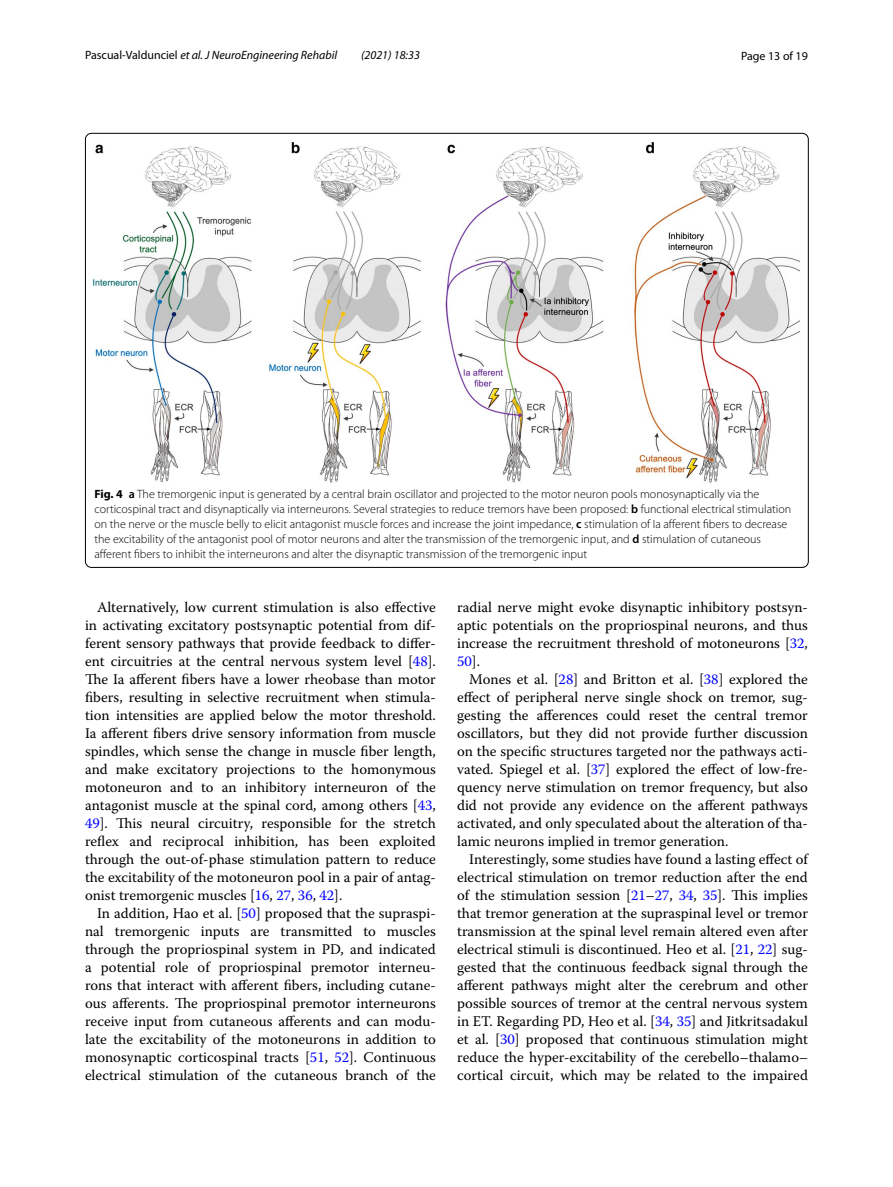
<style>
.page{position:relative;width:893px;height:1187px;background:#fff}
.page>*{position:absolute;margin:0;border:0;box-sizing:border-box;transform-origin:0 0}
.t1{font:14.7px/18px "Warnock Pro";color:#000;text-align:justify}
.t2{font:300 12px/15px "Myriad Pro";color:#000}
.t3{font:italic 12px "Myriad Pro";color:#000}
.t4{font:12px "Myriad Pro";color:#000}
.s1{font-style:normal}
.s2{font-weight:700}
.s3{font-weight:600}
.s4{color:#00f}
</style>
<div class="page">
<img style="left:94px;top:142px;width:706px;height:340px">
<p class="t3" style="left:85px;top:48px;width:254px"><span class="s1">Pascual‑Valdunciel</span> et al. J NeuroEngineering Rehabil</p>
<p class="t3" style="left:361px;top:48px;width:60px">(2021) 18:33</p>
<p class="t4" style="left:741px;top:48px;width:68px">Page 13 of 19</p>
<p class="t2" style="left:94px;top:486px;width:698px"><span class="s2">Fig. 4</span> <span class="s3">a</span> The tremorgenic input is generated by a central brain oscillator and projected to the motor neuron pools monosynaptically via the corticospinal tract and disynaptically via interneurons. Several strategies to reduce tremors have been proposed: <span class="s3">b</span> functional electrical stimulation on the nerve or the muscle belly to elicit antagonist muscle forces and increase the joint impedance, <span class="s3">c</span> stimulation of Ia afferent fibers to decrease the excitability of the antagonist pool of motor neurons and alter the transmission of the tremorgenic input, and <span class="s3">d</span> stimulation of cutaneous afferent fibers to inhibit the interneurons and alter the disynaptic transmission of the tremorgenic input</p>
<p class="t1" style="left:85px;top:597px;width:352px;text-indent:12px">Alternatively, low current stimulation is also effective in activating excitatory postsynaptic potential from dif&shy;ferent sensory pathways that provide feedback to differ&shy;ent circuitries at the central nervous system level [<span class="s4">48</span>].<br>The Ia afferent fibers have a lower rheobase than motor fibers, resulting in selective recruitment when stimula&shy;tion intensities are applied below the motor threshold.<br>Ia afferent fibers drive sensory information from muscle spindles, which sense the change in muscle fiber length, and make excitatory projections to the homonymous motoneuron and to an inhibitory interneuron of the antagonist muscle at the spinal cord, among others [<span class="s4">43</span>, <span class="s4">49</span>]. This neural circuitry, responsible for the stretch reflex and reciprocal inhibition, has been exploited through the out-of-phase stimulation pattern to reduce the excitability of the motoneuron pool in a pair of antag&shy;onist tremorgenic muscles [<span class="s4">16</span>, <span class="s4">27</span>, <span class="s4">36</span>, <span class="s4">42</span>].</p>
<p class="t1" style="left:85px;top:903px;width:352px;text-indent:12px">In addition, Hao et al. [<span class="s4">50</span>] proposed that the supraspi&shy;nal tremorgenic inputs are transmitted to muscles through the propriospinal system in PD, and indicated a potential role of propriospinal premotor interneu&shy;rons that interact with afferent fibers, including cutane&shy;ous afferents. The propriospinal premotor interneurons receive input from cutaneous afferents and can modu&shy;late the excitability of the motoneurons in addition to monosynaptic corticospinal tracts [<span class="s4">51</span>, <span class="s4">52</span>]. Continuous electrical stimulation of the cutaneous branch of the</p>
<p class="t1" style="left:457px;top:597px;width:352px">radial nerve might evoke disynaptic inhibitory postsyn&shy;aptic potentials on the propriospinal neurons, and thus increase the recruitment threshold of motoneurons [<span class="s4">32</span>, <span class="s4">50</span>].</p>
<p class="t1" style="left:457px;top:669px;width:352px;text-indent:12px">Mones et al. [<span class="s4">28</span>] and Britton et al. [<span class="s4">38</span>] explored the effect of peripheral nerve single shock on tremor, sug&shy;gesting the afferences could reset the central tremor oscillators, but they did not provide further discussion on the specific structures targeted nor the pathways acti&shy;vated. Spiegel et al. [<span class="s4">37</span>] explored the effect of low-fre&shy;quency nerve stimulation on tremor frequency, but also did not provide any evidence on the afferent pathways activated, and only speculated about the alteration of tha&shy;lamic neurons implied in tremor generation.</p>
<p class="t1" style="left:457px;top:849px;width:352px;text-indent:12px">Interestingly, some studies have found a lasting effect of electrical stimulation on tremor reduction after the end of the stimulation session [<span class="s4">21</span>–<span class="s4">27</span>, <span class="s4">34</span>, <span class="s4">35</span>]. This implies that tremor generation at the supraspinal level or tremor transmission at the spinal level remain altered even after electrical stimuli is discontinued. Heo et al. [<span class="s4">21</span>, <span class="s4">22</span>] sug&shy;gested that the continuous feedback signal through the afferent pathways might alter the cerebrum and other possible sources of tremor at the central nervous system in ET. Regarding PD, Heo et al. [<span class="s4">34</span>, <span class="s4">35</span>] and Jitkritsadakul et al. [<span class="s4">30</span>] proposed that continuous stimulation might reduce the hyper-excitability of the cerebello–thalamo– cortical circuit, which may be related to the impaired</p>
</div>
